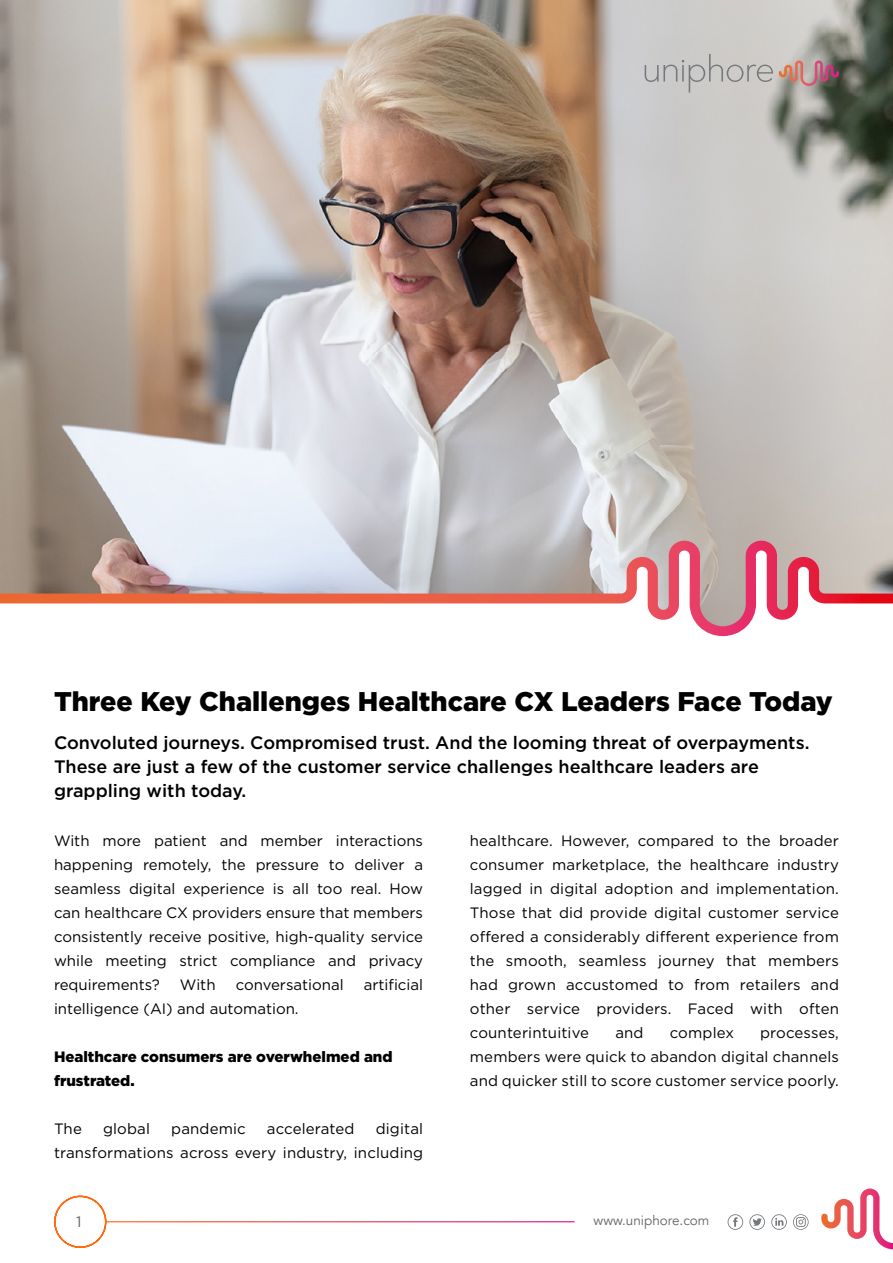
<style>
.page{position:relative;width:893px;height:1263px;background:#fff}
.page>*{position:absolute;margin:0;border:0;box-sizing:border-box;transform-origin:0 0}
.t1{font:900 27px "Gotham";color:#000}
.t2{font:500 18px/24px "Gotham";color:#000}
.t3{font:15px/24px "Gotham";letter-spacing:.01em;color:#000;text-align:justify}
.t4{font:900 15px/24px "Gotham";color:#000}
.t5{font:15px "Gotham";color:#646363}
.t6{font:13.5px "Avenir";color:#646363}
</style>
<div class="page">
<svg style="left:55px;top:1222px;width:520px;height:1px"></svg>
<svg style="left:728px;top:1214px;width:15px;height:16px"></svg>
<svg style="left:749px;top:1214px;width:16px;height:16px"></svg>
<svg style="left:771px;top:1214px;width:16px;height:16px"></svg>
<svg style="left:793px;top:1214px;width:16px;height:16px"></svg>
<svg style="left:54px;top:1195px;width:53px;height:53px"></svg>
<svg style="left:821px;top:1188px;width:72px;height:61px"></svg>
<img style="left:0;top:0;width:893px;height:541px">
<svg style="left:0;top:541px;width:893px;height:95px"></svg>
<svg style="left:645px;top:54px;width:128px;height:39px;background:#c3c1c0"></svg>
<svg style="left:779px;top:60px;width:60px;height:26px;background:#ad8484"></svg>
<h1 class="t1" style="left:54px;top:685px;width:780px">Three Key Challenges Healthcare CX Leaders Face Today</h1>
<p class="t2" style="left:54px;top:730px;width:757px">Convoluted journeys. Compromised trust. And the looming threat of overpayments.<br>These are just a few of the customer service challenges healthcare leaders are grappling with today.</p>
<p class="t3" style="left:54px;top:828px;width:371px">With more patient and member interactions happening remotely, the pressure to deliver a seamless digital experience is all too real. How can healthcare CX providers ensure that members consistently receive positive, high-quality service while meeting strict compliance and privacy requirements?</p>
<p class="t3" style="left:180px;top:972px;width:37px">With</p>
<p class="t3" style="left:236px;top:972px;width:109px">conversational</p>
<p class="t3" style="left:364px;top:972px;width:61px">artificial</p>
<p class="t3" style="left:54px;top:996px;width:246px">intelligence (AI) and automation.</p>
<p class="t4" style="left:54px;top:1044px;width:340px">Healthcare consumers are overwhelmed and frustrated.</p>
<p class="t3" style="left:54px;top:1116px;width:29px">The</p>
<p class="t3" style="left:103px;top:1116px;width:48px">global</p>
<p class="t3" style="left:171px;top:1116px;width:76px">pandemic</p>
<p class="t3" style="left:267px;top:1116px;width:89px">accelerated</p>
<p class="t3" style="left:54px;top:1116px;width:371px;text-align:right">digital<br>transformations across every industry, including</p>
<p class="t3" style="left:470px;top:828px;width:371px">healthcare. However, compared to the broader consumer marketplace, the healthcare industry lagged in digital adoption and implementation.<br>Those that did provide digital customer service offered a considerably different experience from the smooth, seamless journey that members had grown accustomed to from retailers and other service providers. Faced with often counterintuitive</p>
<p class="t3" style="left:615px;top:1020px;width:30px">and</p>
<p class="t3" style="left:670px;top:1020px;width:66px">complex</p>
<p class="t3" style="left:470px;top:1020px;width:371px;text-indent:290px">processes, members were quick to abandon digital channels and quicker still to score customer service poorly.</p>
<p class="t5" style="left:76px;top:1213px;width:7px">1</p>
<p class="t6" style="left:594px;top:1212px;width:117px">www.uniphore.com</p>
</div>
